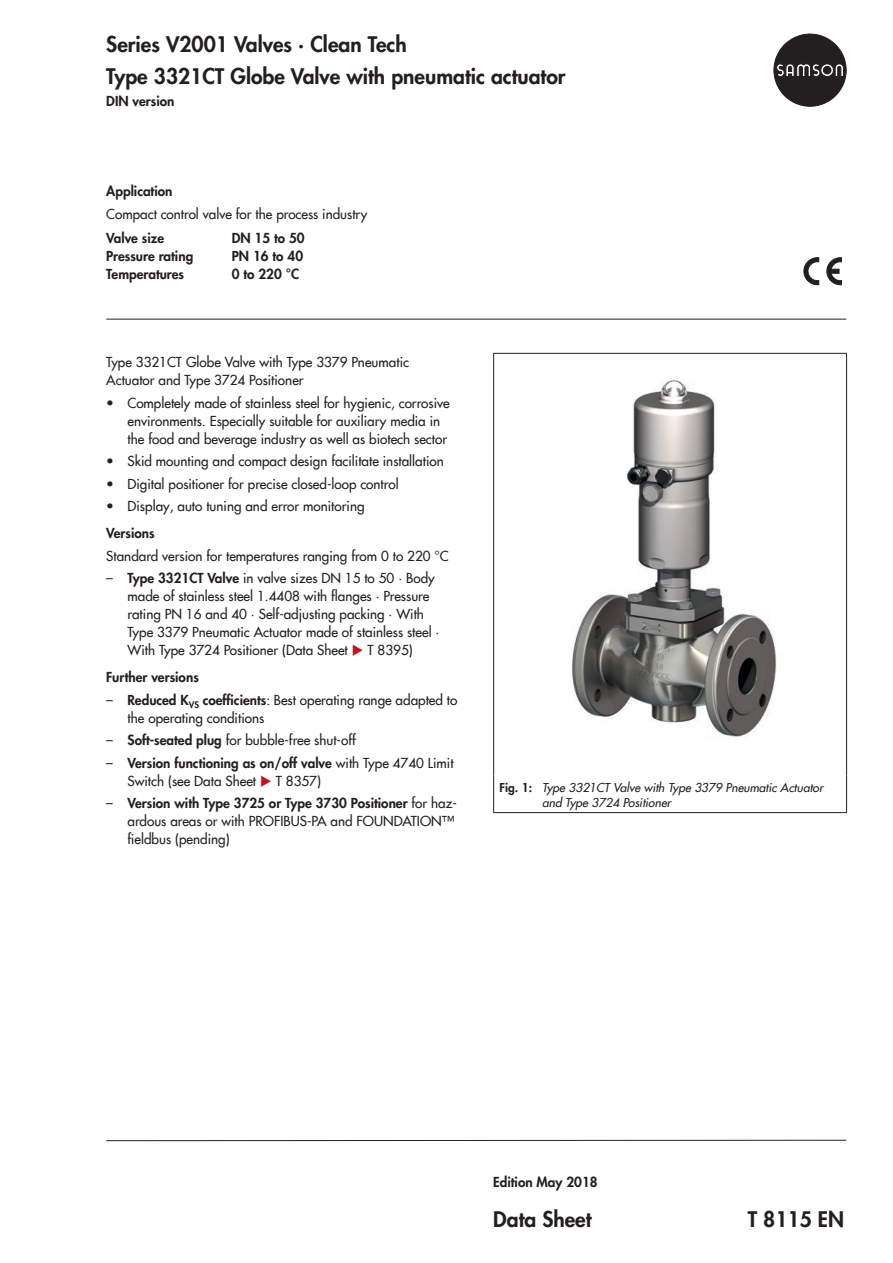
<style>
.page{position:relative;width:893px;height:1263px;background:#fff}
.page>*{position:absolute;margin:0;border:0;box-sizing:border-box;transform-origin:0 0}
.t1{font:800 21px/31.5px "Futura Com";color:#231f20}
.t2{font:500 13.5px/18px "Futura Com";color:#231f20}
.t3{font:800 13.5px "Futura Com";color:#231f20}
.t4{font:italic 500 12px/15px "Futura Com";color:#231f20}
.s1{font-family:"Futura";font-weight:400}
.s2{font-weight:800}
.s3{color:#be151b}
.s4{font-weight:800;font-style:normal}
</style>
<div class="page">
<svg style="left:774px;top:34px;width:72px;height:72px"></svg>
<hr style="left:106px;top:319px;width:740px;height:1px;background:#231f20">
<svg style="left:804px;top:258px;width:15px;height:27px"></svg>
<svg style="left:827px;top:258px;width:15px;height:27px"></svg>
<div style="left:829px;top:269px;width:10px;height:4px;background:#231f20;border:1px solid #231f20"></div>
<svg style="left:106px;top:1139px;width:741px;height:2px"></svg>
<hr style="left:493px;top:353px;width:354px;height:1px;background:#231f20">
<hr style="left:493px;top:354px;width:1px;height:422px;background:#231f20">
<hr style="left:846px;top:354px;width:1px;height:422px;background:#231f20">
<hr style="left:493px;top:776px;width:1px;height:36px;background:#231f20">
<hr style="left:846px;top:776px;width:1px;height:36px;background:#231f20">
<hr style="left:493px;top:812px;width:354px;height:1px;background:#231f20">
<img style="left:571px;top:379px;width:206px;height:358px">
<h1 class="t1" style="left:106px;top:28px;width:461px">Series V2001 Valves · Clean Tech<br>Type 3321CT Globe Valve with pneumatic actuator</h1>
<p class="t3" style="left:106px;top:91px;width:70px">DIN version</p>
<p class="t3" style="left:106px;top:181px;width:68px">Application</p>
<p class="t2" style="left:106px;top:204px;width:263px">Compact control valve for the process industry</p>
<p class="t3" style="left:106px;top:228px;width:59px">Valve size</p>
<p class="t3" style="left:232px;top:228px;width:74px">DN 15 to 50</p>
<p class="t3" style="left:106px;top:246px;width:88px">Pressure rating</p>
<p class="t3" style="left:232px;top:246px;width:73px">PN 16 to 40</p>
<p class="t3" style="left:106px;top:264px;width:79px">Temperatures</p>
<p class="t3" style="left:232px;top:264px;width:69px">0 to 220 °C</p>
<p class="t2" style="left:106px;top:352px;width:304px">Type 3321CT Globe Valve with Type 3379 Pneumatic<br>Actuator and Type 3724 Positioner</p>
<p class="t2" style="left:128px;top:393px;width:324px;text-indent:-21px"><span class="s1">•</span> Completely made of stainless steel for hygienic, corrosive environments. Especially suitable for auxiliary media in the food and beverage industry as well as biotech sector</p>
<p class="t2" style="left:106px;top:451px;width:339px"><span class="s1">•</span> Skid mounting and compact design facilitate installation</p>
<p class="t2" style="left:106px;top:474px;width:294px"><span class="s1">•</span> Digital positioner for precise closed-loop control</p>
<p class="t2" style="left:106px;top:492px;width:260px;line-height:27px"><span class="s1">•</span> Display, auto tuning and error monitoring<br><span class="s2">Versions</span></p>
<p class="t2" style="left:106px;top:546px;width:344px">Standard version for temperatures ranging from 0 to 220 °C</p>
<p class="t2" style="left:128px;top:568px;width:313px;text-indent:-21px"><span class="s1">–</span> <span class="s2">Type 3321CT Valve</span> in valve sizes DN 15 to 50 · Body made of stainless steel 1.4408 with flanges · Pressure rating PN 16 and 40 · Self-adjusting packing · With Type 3379 Pneumatic Actuator made of stainless steel · With Type 3724 Positioner (Data Sheet <span class="s3">◆</span> T 8395)</p>
<p class="t3" style="left:106px;top:667px;width:94px">Further versions</p>
<p class="t2" style="left:128px;top:690px;width:331px;text-indent:-21px"><span class="s1">–</span> <span class="s2">Reduced K</span><sub>VS</sub> <span class="s2">coefficients</span>: Best operating range adapted to the operating conditions</p>
<p class="t2" style="left:106px;top:730px;width:251px"><span class="s1">–</span> <span class="s2">Soft-seated plug</span> for bubble-free shut-off</p>
<p class="t2" style="left:128px;top:753px;width:328px;text-indent:-21px"><span class="s1">–</span> <span class="s2">Version functioning as on/off valve</span> with Type 4740 Limit<br>Switch (see Data Sheet <span class="s3">◆</span> T 8357)</p>
<p class="t2" style="left:128px;top:793px;width:331px;text-indent:-21px"><span class="s1">–</span> <span class="s2">Version with Type 3725 or Type 3730 Positioner</span> for haz&shy;ardous areas or with PROFIBUS-PA and FOUNDATION™ fieldbus (pending)</p>
<p class="t4" style="left:542px;top:779px;width:283px;text-indent:-43px"><span class="s4">Fig. 1:</span> Type 3321CT Valve with Type 3379 Pneumatic Actuator and Type 3724 Positioner</p>
<p class="t3" style="left:493px;top:1172px;width:106px">Edition May 2018</p>
<h1 class="t1" style="left:493px;top:1203px;width:100px">Data Sheet</h1>
<h1 class="t1" style="left:748px;top:1203px;width:98px">T 8115 EN</h1>
</div>
